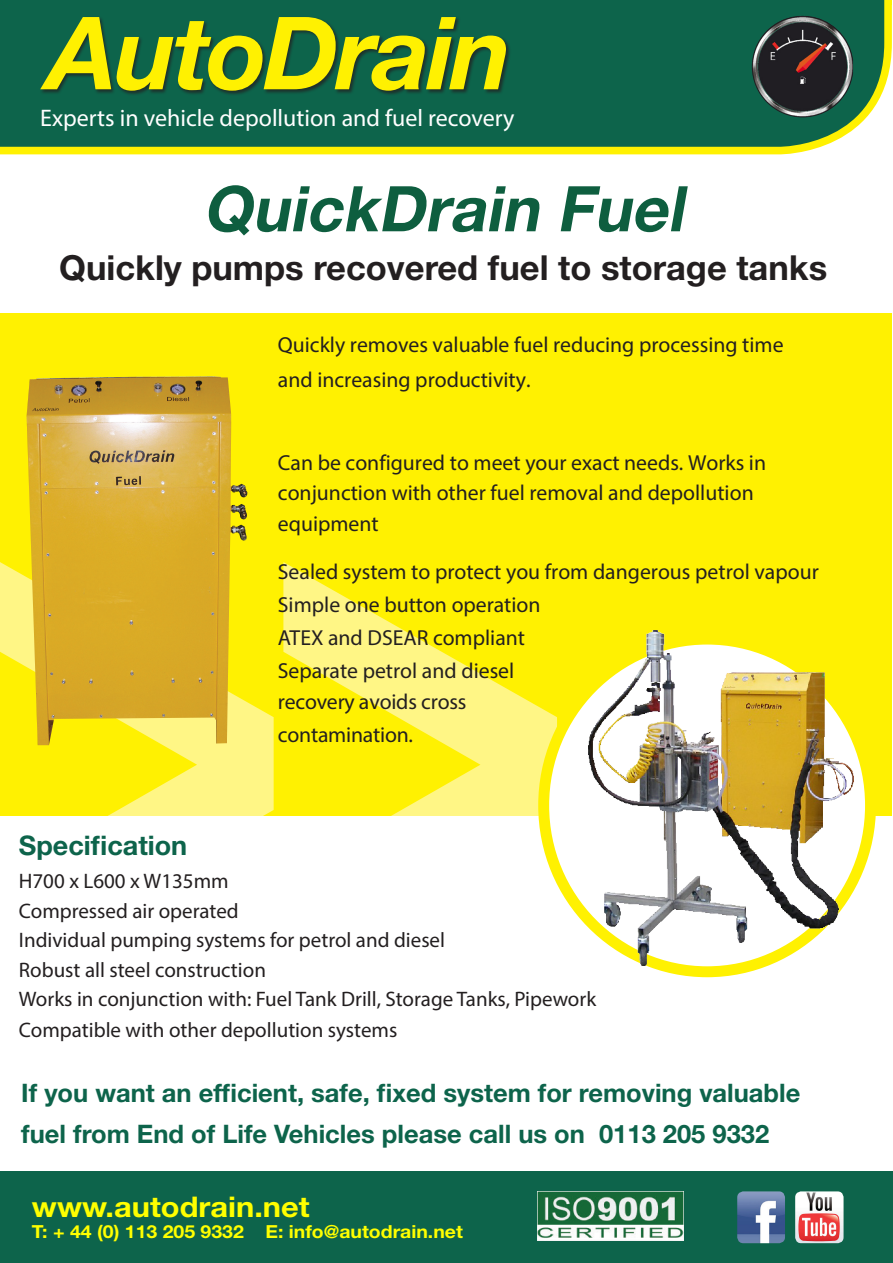
<style>
.page{position:relative;width:893px;height:1263px;background:#fff}
.page>*{position:absolute;margin:0;border:0;box-sizing:border-box;transform-origin:0 0}
.t1{font:italic 700 63px "Helvetica Neue LT Std";color:#0e5e3f}
.t2{font:700 34.5px "Helvetica Neue LT Std";color:#231f20}
.t3{font:700 28.5px "Helvetica Neue LT Std";color:#ff0;scale:1.08 1}
.t4{font:700 27px "Helvetica Neue LT Std";color:#0d644b}
.t5{font:700 25.5px "Helvetica Neue LT Std";color:#0d644b}
.t6{font:24px "Myriad Pro";color:#fff}
.t7{font:21.75px/32.7px "Myriad Pro";color:#231f20}
.t8{font:21px "Myriad Pro";color:#231f20}
.t9{font:700 18px "Helvetica Neue LT Std";color:#ff0;scale:1.08 1}
</style>
<div class="page">
<div style="left:0;top:0;width:892px;height:1263px;background:#fff101"></div>
<div style="left:0;top:1170px;width:893px;height:93px;background:#0d644b"></div>
<div style="left:0;top:6px;width:893px;height:307px;background:#fff"></div>
<svg style="left:0;top:0;width:892px;height:155px;background:#29754a"></svg>
<svg style="left:0;top:562px;width:557px;height:254px"></svg>
<div style="left:0;top:816px;width:893px;height:354px;background:#fff"></div>
<div style="left:40px;top:16px;width:471px;height:80px;background:#231f20;opacity:.75"></div>
<svg style="left:40px;top:17px;width:466px;height:74px;background:#799e27"></svg>
<img style="left:752px;top:16px;width:101px;height:101px">
<img style="left:538px;top:1191px;width:146px;height:50px">
<img style="left:737px;top:1191px;width:48px;height:52px">
<img style="left:795px;top:1191px;width:48px;height:52px">
<img style="left:27px;top:376px;width:220px;height:369px">
<svg style="left:544px;top:639px;width:326px;height:333px;fill:#fff"></svg>
<div style="left:538px;top:634px;width:338px;height:343px;border:11px solid #fff101;border-radius:50%"></div>
<img style="left:589px;top:631px;width:264px;height:334px">
<p class="t6" style="left:40px;top:103px;width:476px">Experts in vehicle depollution and fuel recovery</p>
<p class="t1" style="left:203px;top:170px;width:495px">QuickDrain Fuel</p>
<p class="t2" style="left:59px;top:246px;width:769px">Quickly pumps recovered fuel to storage tanks</p>
<p class="t7" style="left:278px;top:327px;width:507px;line-height:35.1px">Quickly removes valuable fuel reducing processing time and increasing productivity.</p>
<p class="t7" style="left:278px;top:447px;width:490px;line-height:30.3px">Can be configured to meet your exact needs. Works in conjunction with other fuel removal and depollution equipment</p>
<p class="t7" style="left:278px;top:554px;width:542px">Sealed system to protect you from dangerous petrol vapour<br>Simple one button operation<br>ATEX and DSEAR compliant<br>Separate petrol and diesel<br>recovery avoids cross<br>contamination.</p>
<p class="t4" style="left:19px;top:828px;width:170px">Specification</p>
<p class="t8" style="left:19px;top:868px;width:211px">H700 x L600 x W135mm</p>
<p class="t8" style="left:19px;top:898px;width:221px">Compressed air operated</p>
<p class="t8" style="left:19px;top:927px;width:428px">Individual pumping systems for petrol and diesel</p>
<p class="t8" style="left:19px;top:956px;width:249px">Robust all steel construction</p>
<p class="t8" style="left:19px;top:986px;width:579px">Works in conjunction with: Fuel Tank Drill, Storage Tanks, Pipework</p>
<p class="t8" style="left:19px;top:1017px;width:380px">Compatible with other depollution systems</p>
<p class="t5" style="left:21px;top:1077px;width:781px">If you want an efficient, safe, fixed system for removing valuable</p>
<p class="t5" style="left:21px;top:1118px;width:749px">fuel from End of Life Vehicles please call us on 0113 205 9332</p>
<p class="t3" style="left:32px;top:1189px;width:259px">www.autodrain.net</p>
<p class="t9" style="left:32px;top:1221px;width:400px">T: + 44 (0) 113 205 9332 E: info@autodrain.net</p>
</div>
